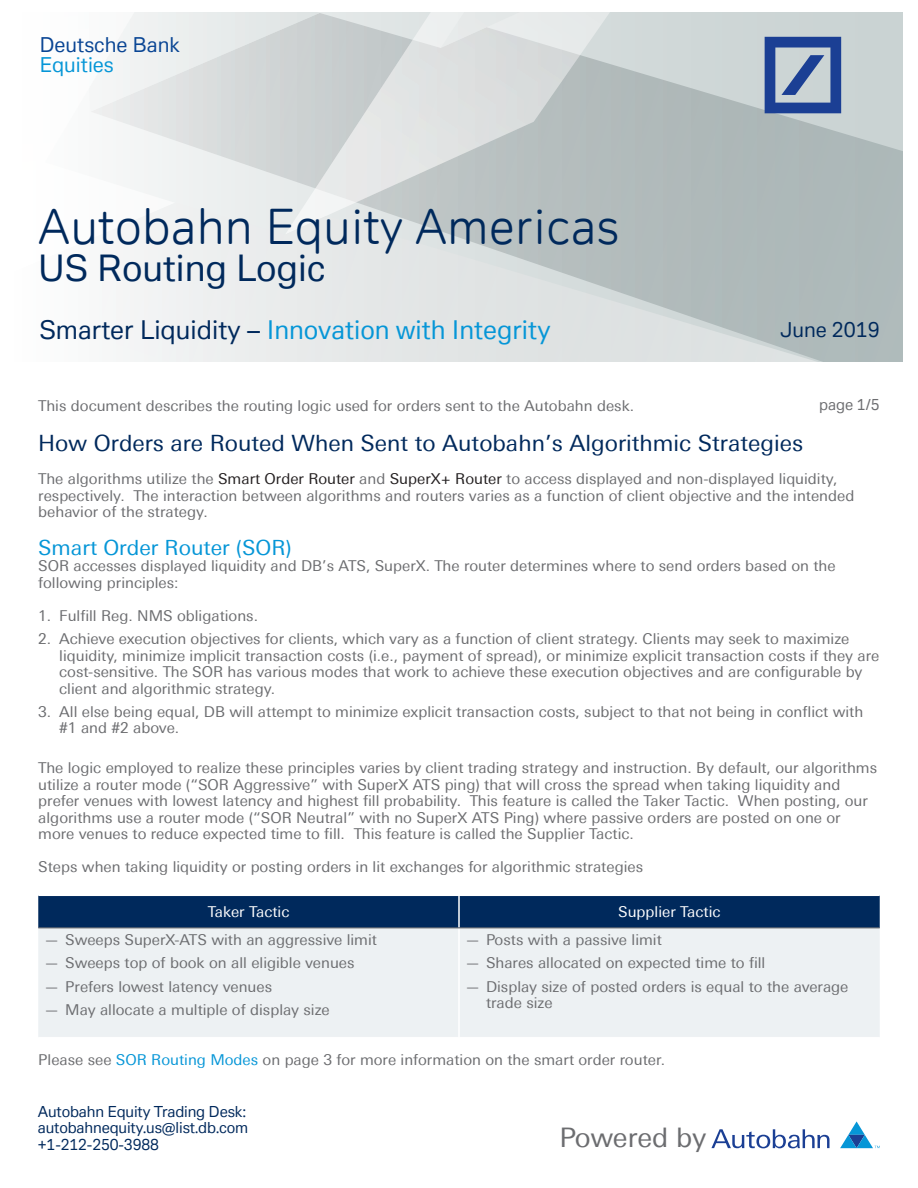
<style>
.page{position:relative;width:918px;height:1188px;background:#fff}
.page>*{position:absolute;margin:0;border:0;box-sizing:border-box;transform-origin:0 0}
.t1{font:48px "Deutsche Bank Display";color:#00295c}
.t2{font:36px "Deutsche Bank Text";color:#00295c}
.t3{font:27px "Univers Deutsche Bank";letter-spacing:-.01em;color:#6c6d70}
.t4{font:25.5px "Deutsche Bank Text";color:#0696d7}
.MAIN_HEADERS{font:22.5px "Univers Deutsche Bank";color:#00295c}
.Subhead{font:21px "Univers Deutsche Bank";color:#0696d7}
.t5{font:20.25px "Deutsche Bank Text";color:#094594}
.t6{font:20.25px "Deutsche Bank Text";color:#0696d7}
.t7{font:20.25px "Deutsche Bank Text";color:#00295c}
.t8{font:15px/16.5px "Univers Deutsche Bank";color:#6c6d70}
.t9{font:15px/16.5px "Deutsche Bank Text";letter-spacing:-.01em;color:#00295c}
.t10{font:15px "Univers Deutsche Bank";color:#fff}
.t11{font:15px "Deutsche Bank Text";color:#6c6d70}
.s1{color:#00295c}
.s2{color:#231f20}
.s3{font-family:"Deu Ba Univers"}
.s4{color:#0696d7}
</style>
<div class="page">
<svg style="left:91px;top:13px;width:812px;height:349px;background:#d0d6d6"></svg>
<svg style="left:441px;top:13px;width:462px;height:100px;background:#c1cad0"></svg>
<svg style="left:711px;top:1129px;width:119px;height:19px"></svg>
<svg style="left:840px;top:1121px;width:40px;height:27px"></svg>
<div style="left:38px;top:896px;width:842px;height:32px;background:#00295c"></div>
<div style="left:38px;top:929px;width:842px;height:108px;background:#edf1f3"></div>
<hr style="left:458px;top:896px;width:2px;height:32px;background:#fff">
<hr style="left:458px;top:928px;width:2px;height:109px;background:#fff">
<hr style="left:38px;top:928px;width:421px;height:1px;background:#6c6d70">
<hr style="left:459px;top:928px;width:421px;height:1px;background:#6c6d70">
<p class="t5" style="left:39px;top:32px;width:142px">Deutsche Bank</p>
<p class="t6" style="left:39px;top:52px;width:76px">Equities</p>
<p class="t1" style="left:38px;top:196px;width:583px">Autobahn Equity Americas</p>
<p class="t2" style="left:38px;top:246px;width:289px">US Routing Logic</p>
<p class="t4" style="left:39px;top:314px;width:513px"><span class="s1">Smarter Liquidity –</span> Innovation with Integrity</p>
<p class="t7" style="left:781px;top:317px;width:101px">June 2019</p>
<p class="t11" style="left:819px;top:395px;width:62px">page 1/5</p>
<p class="t8" style="left:38px;top:397px;width:597px">This document describes the routing logic used for orders sent to the Autobahn desk.</p>
<p class="MAIN_HEADERS" style="left:38px;top:430px;width:766px">How Orders are Routed When Sent to Autobahn’s Algorithmic Strategies</p>
<p class="t8" style="left:38px;top:471px;width:818px">The algorithms utilize the <span class="s2">Smart Order Router</span> and <span class="s2">SuperX+ Router</span> to access displayed and non-displayed liquidity, respectively. The interaction between algorithms and routers varies as a function of client objective and the intended behavior of the strategy.</p>
<p class="Subhead" style="left:38px;top:535px;width:255px">Smart Order Router (SOR)</p>
<p class="t8" style="left:38px;top:558px;width:799px">SOR accesses displayed liquidity and DB’s ATS, SuperX. The router determines where to send orders based on the following principles:</p>
<p class="t8" style="left:38px;top:607px;width:221px">1. Fulfill Reg. NMS obligations.</p>
<p class="t8" style="left:59px;top:630px;width:822px;text-indent:-21px">2. Achieve execution objectives for clients, which vary as a function of client strategy. Clients may seek to maximize liquidity, minimize implicit transaction costs (i.e., payment of spread), or minimize explicit transaction costs if they are cost-sensitive. The SOR has various modes that work to achieve these execution objectives and are configurable by client and algorithmic strategy.</p>
<p class="t8" style="left:59px;top:703px;width:806px;text-indent:-21px">3. All else being equal, DB will attempt to minimize explicit transaction costs, subject to that not being in conflict with #1 and #2 above.</p>
<p class="t8" style="left:38px;top:759px;width:840px">The logic employed to realize these principles varies by client trading strategy and instruction. By default, our algorithms utilize a router mode (“SOR Aggressive” with SuperX ATS ping) that will cross the spread when taking liquidity and prefer venues with lowest latency and highest fill probability. This feature is called the Taker Tactic. When posting, our algorithms use a router mode (“SOR Neutral” with no SuperX ATS Ping) where passive orders are posted on one or more venues to reduce expected time to fill. This feature is called the Supplier Tactic.</p>
<p class="t8" style="left:38px;top:858px;width:606px">Steps when taking liquidity or posting orders in lit exchanges for algorithmic strategies</p>
<p class="t10" style="left:208px;top:903px;width:83px">Taker Tactic</p>
<p class="t10" style="left:618px;top:903px;width:104px">Supplier Tactic</p>
<p class="t8" style="left:44px;top:932px;width:334px"><span class="s3">—</span> Sweeps SuperX-ATS with an aggressive limit</p>
<p class="t8" style="left:44px;top:955px;width:312px"><span class="s3">—</span> Sweeps top of book on all eligible venues</p>
<p class="t8" style="left:44px;top:978px;width:229px"><span class="s3">—</span> Prefers lowest latency venues</p>
<p class="t8" style="left:44px;top:1001px;width:287px"><span class="s3">—</span> May allocate a multiple of display size</p>
<p class="t8" style="left:465px;top:932px;width:198px"><span class="s3">—</span> Posts with a passive limit</p>
<p class="t8" style="left:465px;top:955px;width:302px"><span class="s3">—</span> Shares allocated on expected time to fill</p>
<p class="t8" style="left:486px;top:978px;width:364px;text-indent:-21px"><span class="s3">—</span> Display size of posted orders is equal to the average trade size</p>
<p class="t8" style="left:38px;top:1051px;width:628px">Please see <span class="s4">SOR Routing Modes</span> on page 3 for more information on the smart order router.</p>
<p class="t9" style="left:38px;top:1103px;width:212px">Autobahn Equity Trading Desk: autobahnequity.us@list.db.com</p>
<p class="t9" style="left:38px;top:1136px;width:123px">+1-212-250-3988</p>
<p class="t3" style="left:559px;top:1122px;width:148px">Powered by</p>
</div>
